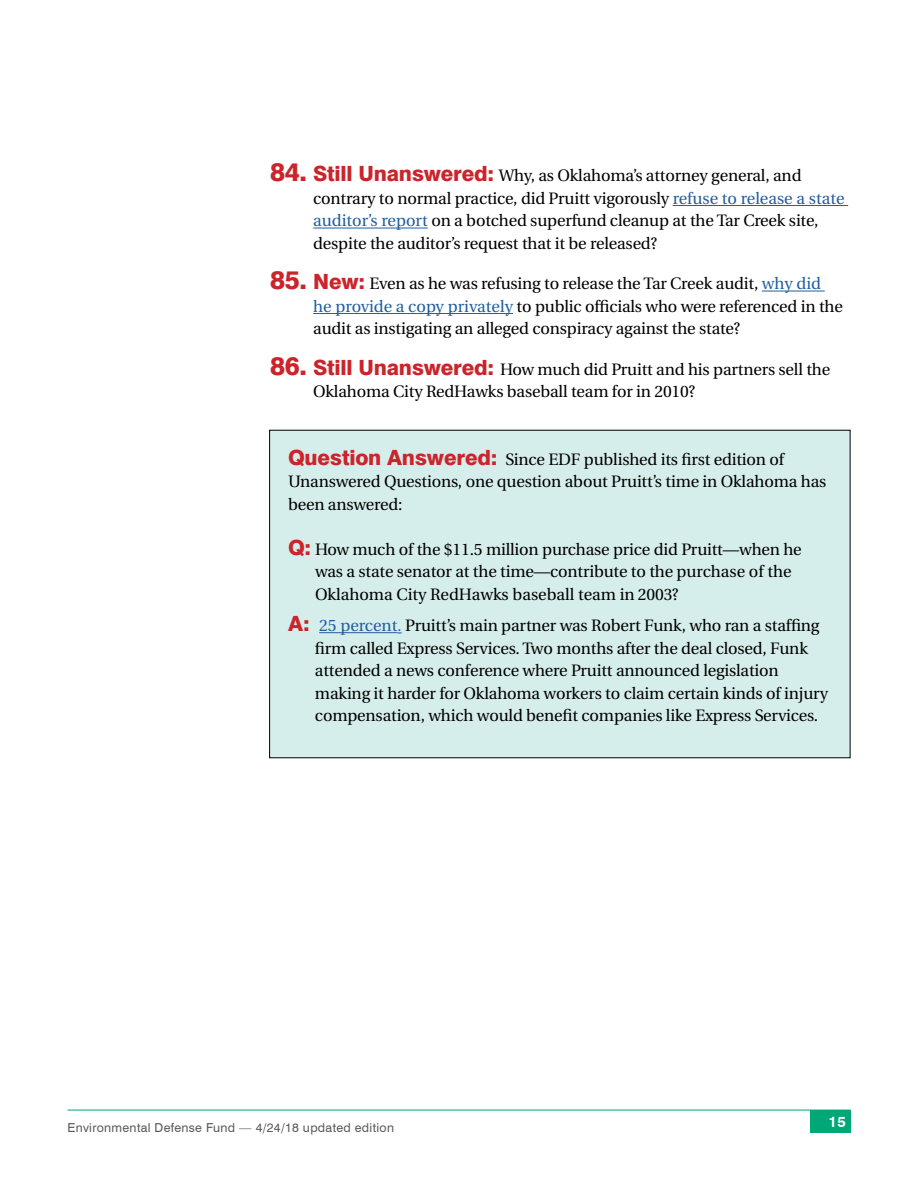
<style>
.page{position:relative;width:918px;height:1188px;background:#fff}
.page>*{position:absolute;margin:0;border:0;box-sizing:border-box;transform-origin:0 0}
.t1{font:16.5px/22.5px "Utopia";letter-spacing:-.01em;color:#000}
.t2{font:700 15px "Swiss 721 BT";color:#fff}
.t3{font:12.3px "Swiss 721 BT";letter-spacing:.025em;color:#58595b}
.s1{font-family:"Swiss 721 BT";font-weight:800;font-size:25.5px;color:#cb242b}
.s2{font-family:"Swiss 721 BT";font-weight:800;font-size:21px;color:#cb242b}
.s3{color:#215e9e}
.s4{font-family:"Calibri";color:#215e9e}
</style>
<div class="page">
<div style="left:810px;top:1110px;width:40px;height:23px;background:#00a777"></div>
<hr style="left:68px;top:1110px;width:782px;height:1px;background:#00a777">
<hr style="left:673px;top:205px;width:175px;height:1px;background:#215e9e">
<hr style="left:313px;top:228px;width:115px;height:1px;background:#215e9e">
<hr style="left:762px;top:291px;width:63px;height:1px;background:#215e9e">
<hr style="left:313px;top:313px;width:200px;height:1px;background:#215e9e">
<div style="left:270px;top:430px;width:580px;height:328px;background:#d6eeeb"></div>
<hr style="left:319px;top:632px;width:79px;height:1px;background:#215e9e">
<p class="t1" style="left:313px;top:165px;width:533px;text-indent:-43px"><span class="s1">84.</span> <span class="s2">Still Unanswered:</span> Why, as Oklahoma’s attorney general, and contrary to normal practice, did Pruitt vigorously <span class="s3">refuse to release a state auditor’s report</span> on a botched superfund cleanup at the Tar Creek site, despite the auditor’s request that it be released?</p>
<p class="t1" style="left:313px;top:273px;width:531px;text-indent:-43px"><span class="s1">85.</span> <span class="s2">New:</span> Even as he was refusing to release the Tar Creek audit, <span class="s3">why did he provide a copy privately</span> to public officials who were referenced in the audit as instigating an alleged conspiracy against the state?</p>
<p class="t1" style="left:313px;top:358px;width:518px;text-indent:-43px"><span class="s1">86.</span> <span class="s2">Still Unanswered:</span> How much did Pruitt and his partners sell the<br>Oklahoma City RedHawks baseball team for in 2010?</p>
<p class="t1" style="left:288px;top:448px;width:540px"><span class="s2">Question Answered:</span> Since EDF published its first edition of<br>Unanswered Questions, one question about Pruitt’s time in Oklahoma has been answered:</p>
<p class="t1" style="left:315px;top:538px;width:488px;text-indent:-27px"><span class="s2">Q:</span> How much of the $11.5 million purchase price did Pruitt—when he was a state senator at the time—contribute to the purchase of the<br>Oklahoma City RedHawks baseball team in 2003?</p>
<p class="t1" style="left:315px;top:614px;width:515px;text-indent:-27px"><span class="s2">A:</span> <span class="s3">25 percent</span><span class="s4">.</span> Pruitt’s main partner was Robert Funk, who ran a staffing firm called Express Services. Two months after the deal closed, Funk attended a news conference where Pruitt announced legislation making it harder for Oklahoma workers to claim certain kinds of injury compensation, which would benefit companies like Express Services.</p>
<p class="t3" style="left:68px;top:1121px;width:328px">Environmental Defense Fund — 4/24/18 updated edition</p>
<p class="t2" style="left:829px;top:1113px;width:19px">15</p>
</div>
